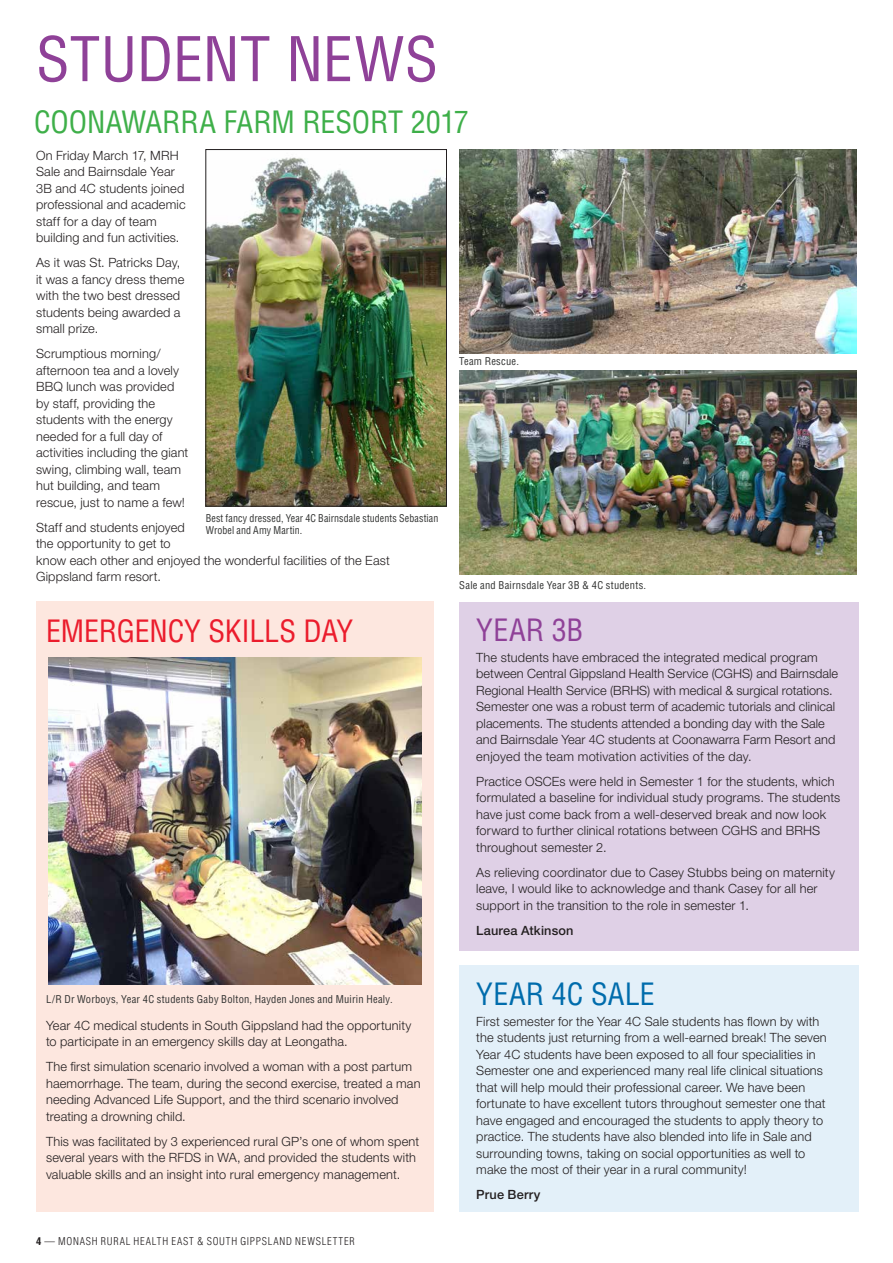
<style>
.page{position:relative;width:893px;height:1263px;background:#fff}
.page>*{position:absolute;margin:0;border:0;box-sizing:border-box;transform-origin:0 0}
._00_Story_Title_Head{font:condensed 60px "Helvetica";letter-spacing:.005em;color:#8f4198}
._00_Story_Title_Head-2{font:condensed 30px "Helvetica";letter-spacing:-.005em;color:#3eaf49}
._00_Story_Title_Head-3{font:condensed 30px "Helvetica";letter-spacing:-.01em;color:#eb1c2c}
._00_Story_Title_Head-4{font:condensed 30px "Helvetica";letter-spacing:.005em;color:#006cac}
._00_Story_Title_Head-5{font:condensed 30px "Helvetica";letter-spacing:.01em;color:#8f4198}
._01_Story_Body_Copy{font:300 12.75px/16.5px "Helvetica Neue LT";letter-spacing:.01em;color:#231f20}
._01_Story_Body_Copy-2{font:500 12.75px "Helvetica Neue LT";letter-spacing:.015em;color:#231f20}
._05_Caption_for_Phot{font:condensed 10.5px "Helvetica";letter-spacing:.02em;color:#323332}
._05_Caption_for_Phot-2{font:condensed 10.5px/12px "Helvetica";letter-spacing:.02em;color:#323332;scale:.95 1}
.t1{font:300 condensed 10.5px "Helvetica";letter-spacing:.075em;color:#231f20}
.s1{font-weight:700}
</style>
<div class="page">
<div style="left:459px;top:602px;width:400px;height:348px;background:#dfd0e6"></div>
<div style="left:36px;top:602px;width:398px;height:610px;background:#fde7df"></div>
<div style="left:459px;top:965px;width:400px;height:247px;background:#e3f0f9"></div>
<img style="left:459px;top:371px;width:398px;height:204px">
<img style="left:459px;top:150px;width:398px;height:203px">
<img style="left:208px;top:157px;width:237px;height:347px">
<div style="left:206px;top:149px;width:241px;height:357px;border:1px solid #231f20"></div>
<img style="left:48px;top:658px;width:374px;height:327px">
<p class="_00_Story_Title_Head" style="left:36px;top:22px;width:403px">STUDENT NEWS</p>
<p class="_00_Story_Title_Head-2" style="left:34px;top:103px;width:436px">COONAWARRA FARM RESORT 2017</p>
<p class="_01_Story_Body_Copy" style="left:36px;top:146px;width:151px">On Friday March 17, MRH<br>Sale and Bairnsdale Year<br>3B and 4C students joined professional and academic staff for a day of team building and fun activities.</p>
<p class="_01_Story_Body_Copy" style="left:36px;top:254px;width:150px">As it was St. Patricks Day, it was a fancy dress theme with the two best dressed students being awarded a small prize.</p>
<p class="_01_Story_Body_Copy" style="left:36px;top:345px;width:154px">Scrumptious morning/ afternoon tea and a lovely<br>BBQ lunch was provided by staff, providing the students with the energy needed for a full day of activities including the giant swing, climbing wall, team hut building, and team rescue, just to name a few!</p>
<p class="_01_Story_Body_Copy" style="left:36px;top:519px;width:355px">Staff and students enjoyed<br>the opportunity to get to<br>know each other and enjoyed the wonderful facilities of the East Gippsland farm resort.</p>
<p class="_05_Caption_for_Phot-2" style="left:206px;top:512px;width:246px">Best fancy dressed, Year 4C Bairnsdale students Sebastian<br>Wrobel and Amy Martin.</p>
<p class="_00_Story_Title_Head-3" style="left:46px;top:612px;width:308px">EMERGENCY SKILLS DAY</p>
<p class="_05_Caption_for_Phot" style="left:46px;top:992px;width:348px">L/R Dr Worboys, Year 4C students Gaby Bolton, Hayden Jones and Muirin Healy.</p>
<p class="_01_Story_Body_Copy" style="left:46px;top:1016px;width:367px">Year 4C medical students in South Gippsland had the opportunity to participate in an emergency skills day at Leongatha.</p>
<p class="_01_Story_Body_Copy" style="left:46px;top:1058px;width:376px">The first simulation scenario involved a woman with a post partum haemorrhage. The team, during the second exercise, treated a man needing Advanced Life Support, and the third scenario involved treating a drowning child.</p>
<p class="_01_Story_Body_Copy" style="left:46px;top:1132px;width:375px">This was facilitated by 3 experienced rural GP’s one of whom spent several years with the RFDS in WA, and provided the students with valuable skills and an insight into rural emergency management.</p>
<p class="t1" style="left:36px;top:1234px;width:320px"><span class="s1">4</span> — MONASH RURAL HEALTH EAST &amp; SOUTH GIPPSLAND NEWSLETTER</p>
<p class="_05_Caption_for_Phot" style="left:459px;top:354px;width:61px">Team Rescue.</p>
<p class="_05_Caption_for_Phot" style="left:459px;top:578px;width:188px">Sale and Bairnsdale Year 3B &amp; 4C students.</p>
<p class="_00_Story_Title_Head-5" style="left:476px;top:611px;width:109px">YEAR 3B</p>
<p class="_01_Story_Body_Copy" style="left:476px;top:649px;width:363px">The students have embraced the integrated medical program between Central Gippsland Health Service (CGHS) and Bairnsdale Regional Health Service (BRHS) with medical &amp; surgical rotations.<br>Semester one was a robust term of academic tutorials and clinical placements. The students attended a bonding day with the Sale and Bairnsdale Year 4C students at Coonawarra Farm Resort and enjoyed the team motivation activities of the day.</p>
<p class="_01_Story_Body_Copy" style="left:476px;top:773px;width:366px">Practice OSCEs were held in Semester 1 for the students, which formulated a baseline for individual study programs. The students have just come back from a well-deserved break and now look forward to further clinical rotations between CGHS and BRHS throughout semester 2.</p>
<p class="_01_Story_Body_Copy" style="left:476px;top:864px;width:360px">As relieving coordinator due to Casey Stubbs being on maternity leave, I would like to acknowledge and thank Casey for all her support in the transition to the role in semester 1.</p>
<p class="_01_Story_Body_Copy-2" style="left:476px;top:923px;width:99px">Laurea Atkinson</p>
<p class="_00_Story_Title_Head-4" style="left:476px;top:975px;width:180px">YEAR 4C SALE</p>
<p class="_01_Story_Body_Copy" style="left:476px;top:1012px;width:352px">First semester for the Year 4C Sale students has flown by with the students just returning from a well-earned break! The seven Year 4C students have been exposed to all four specialities in Semester one and experienced many real life clinical situations that will help mould their professional career. We have been fortunate to have excellent tutors throughout semester one that have engaged and encouraged the students to apply theory to practice. The students have also blended into life in Sale and surrounding towns, taking on social opportunities as well to make the most of their year in a rural community!</p>
<p class="_01_Story_Body_Copy-2" style="left:476px;top:1187px;width:66px">Prue Berry</p>
</div>
